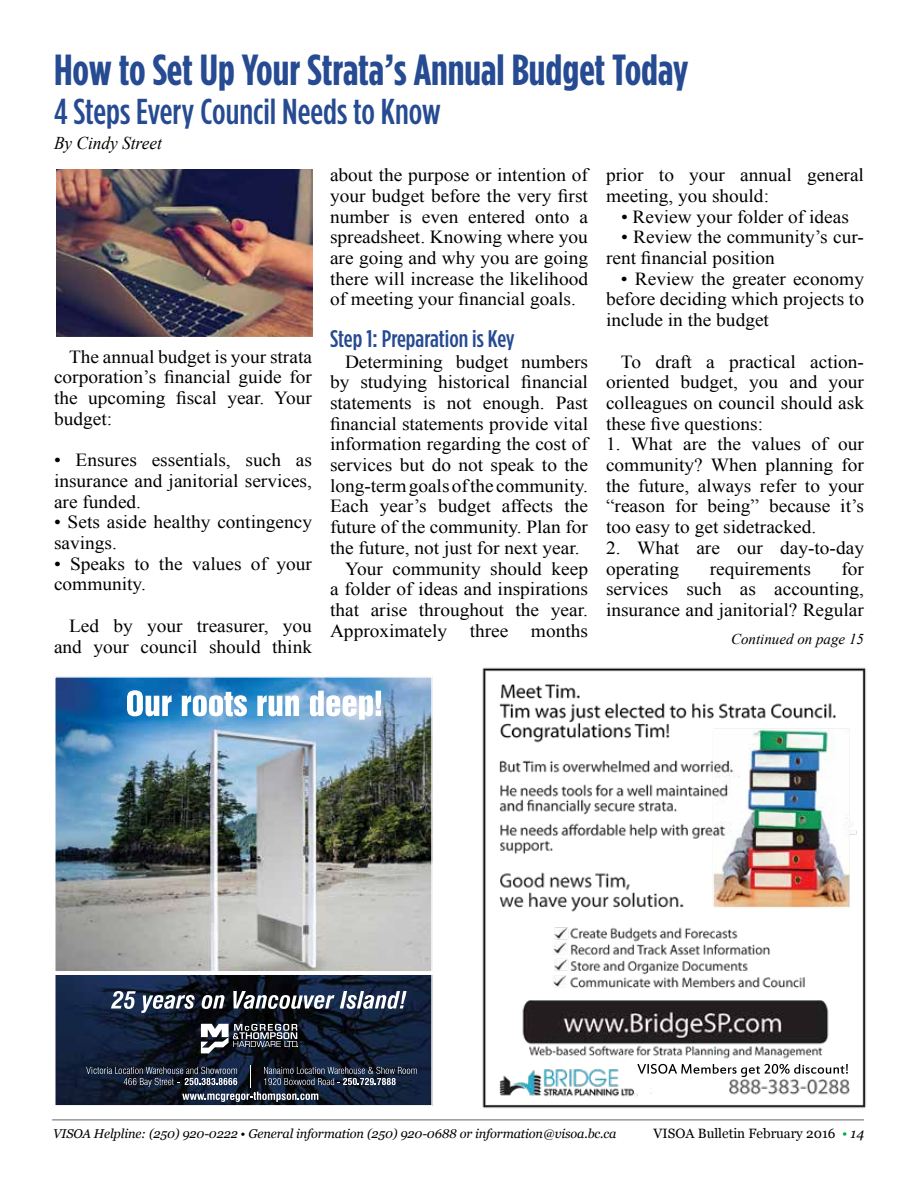
<style>
.page{position:relative;width:918px;height:1188px;background:#fff}
.page>*{position:absolute;margin:0;border:0;box-sizing:border-box;transform-origin:0 0}
.t1{font:700 43.5px "Gotham Condensed";color:#264b92}
.t2{font:500 36px "Gotham Condensed";color:#264b92}
.t3{font:500 24px "Gotham Condensed";color:#264b92;scale:1.05 1}
.t4{font:18.45px/20.7px "Times New Roman";color:#000;text-align:justify;scale:1.05 1}
.t5{font:italic 18px "Times New Roman";color:#000;scale:.96 1}
.t6{font:italic 15px "Times New Roman";color:#000}
.t7{font:13.5px "Georgia";color:#000}
.t8{font:italic 12.75px "Georgia";letter-spacing:-.01em;color:#000}
.s1{color:#00aa4f}
.s2{font-style:italic}
</style>
<div class="page">
<hr style="left:52px;top:1120px;width:812px;height:1px;background:#616264">
<img style="left:57px;top:679px;width:373px;height:425px">
<img style="left:57px;top:971px;width:373px;height:4px">
<svg style="left:201px;top:1024px;width:97px;height:29px"></svg>
<svg style="left:111px;top:991px;width:84px;height:22px"></svg>
<svg style="left:202px;top:995px;width:23px;height:14px"></svg>
<svg style="left:233px;top:991px;width:174px;height:18px"></svg>
<svg style="left:127px;top:690px;width:45px;height:26px"></svg>
<svg style="left:182px;top:692px;width:65px;height:24px"></svg>
<svg style="left:257px;top:695px;width:42px;height:21px"></svg>
<svg style="left:310px;top:691px;width:71px;height:29px"></svg>
<svg style="left:86px;top:1065px;width:331px;height:37px;background:#2e3849"></svg>
<div style="left:54px;top:676px;width:379px;height:431px;border:2px solid #fff"></div>
<img style="left:482px;top:668px;width:384px;height:440px">
<img style="left:56px;top:169px;width:257px;height:167px">
<h1 class="t1" style="left:54px;top:45px;width:636px">How to Set Up Your Strata’s Annual Budget Today</h1>
<h2 class="t2" style="left:54px;top:91px;width:389px">4 Steps Every Council Needs to Know</h2>
<p class="t5" style="left:54px;top:131px;width:114px">By Cindy Street</p>
<p class="t4" style="left:54px;top:346px;width:247px;text-indent:15px">The annual budget is your strata corporation’s financial guide for the upcoming fiscal year. Your budget:</p>
<p class="t4" style="left:54px;top:449px;width:247px">• Ensures essentials, such as insurance and janitorial services, are funded.</p>
<p class="t4" style="left:54px;top:512px;width:247px">• Sets aside healthy contingency savings.</p>
<p class="t4" style="left:54px;top:553px;width:247px">• Speaks to the values of your community.</p>
<p class="t4" style="left:54px;top:615px;width:247px;text-align:right">Led by your treasurer, you and your council should think</p>
<p class="t4" style="left:330px;top:164px;width:247px">about the purpose or intention of your budget before the very first number is even entered onto a spreadsheet. Knowing where you are going and why you are going there will increase the likelihood of meeting your financial goals.</p>
<h3 class="t3" style="left:330px;top:325px;width:178px">Step 1: Preparation is Key</h3>
<p class="t4" style="left:345px;top:351px;width:233px">Determining budget numbers</p>
<p class="t4" style="left:330px;top:371px;width:247px">by studying historical financial</p>
<p class="t4" style="left:330px;top:392px;width:247px">statements is not enough. Past</p>
<p class="t4" style="left:330px;top:413px;width:247px">financial statements provide vital</p>
<p class="t4" style="left:330px;top:434px;width:247px">information regarding the cost of</p>
<p class="t4" style="left:330px;top:454px;width:247px">services but do not speak to the</p>
<p class="t4" style="left:330px;top:475px;width:247px">long-term goals of the community.</p>
<p class="t4" style="left:330px;top:496px;width:247px">Each year’s budget affects the</p>
<p class="t4" style="left:330px;top:516px;width:247px">future of the community. Plan for</p>
<p class="t4" style="left:330px;top:537px;width:239px">the future, not just for next year.</p>
<p class="t4" style="left:345px;top:558px;width:233px">Your community should keep</p>
<p class="t4" style="left:330px;top:578px;width:247px">a folder of ideas and inspirations</p>
<p class="t4" style="left:330px;top:599px;width:247px">that arise throughout the year.</p>
<p class="t4" style="left:330px;top:620px;width:247px">Approximately three months</p>
<p class="t4" style="left:606px;top:164px;width:247px">prior to your annual general meeting, you should:</p>
<p class="t4" style="left:621px;top:206px;width:219px">• Review your folder of ideas</p>
<p class="t4" style="left:606px;top:227px;width:247px;text-indent:15px">• Review the community’s cur&shy;rent financial position</p>
<p class="t4" style="left:606px;top:268px;width:247px;text-indent:15px">• Review the greater economy before deciding which projects to include in the budget</p>
<p class="t4" style="left:606px;top:351px;width:247px;text-indent:15px">To draft a practical action&shy;oriented budget, you and your colleagues on council should ask these five questions:</p>
<p class="t4" style="left:606px;top:434px;width:247px">1. What are the values of our community? When planning for the future, always refer to your “reason for being” because it’s too easy to get sidetracked.</p>
<p class="t4" style="left:606px;top:537px;width:247px">2. What are our day-to-day operating</p>
<p class="t4" style="left:710px;top:558px;width:98px">requirements</p>
<p class="t4" style="left:606px;top:558px;width:247px;text-indent:235px">for services such as accounting, insurance and janitorial? Regular</p>
<p class="t6" style="left:731px;top:629px;width:134px">Continued on page 15</p>
<p class="t8" style="left:53px;top:1124px;width:565px">VISOA Helpline: (250) 920-0222 • General information (250) 920-0688 or information@visoa.bc.ca</p>
<p class="t7" style="left:654px;top:1124px;width:212px">VISOA Bulletin February 2016 <span class="s1">•</span> <span class="s2">14</span></p>
</div>
